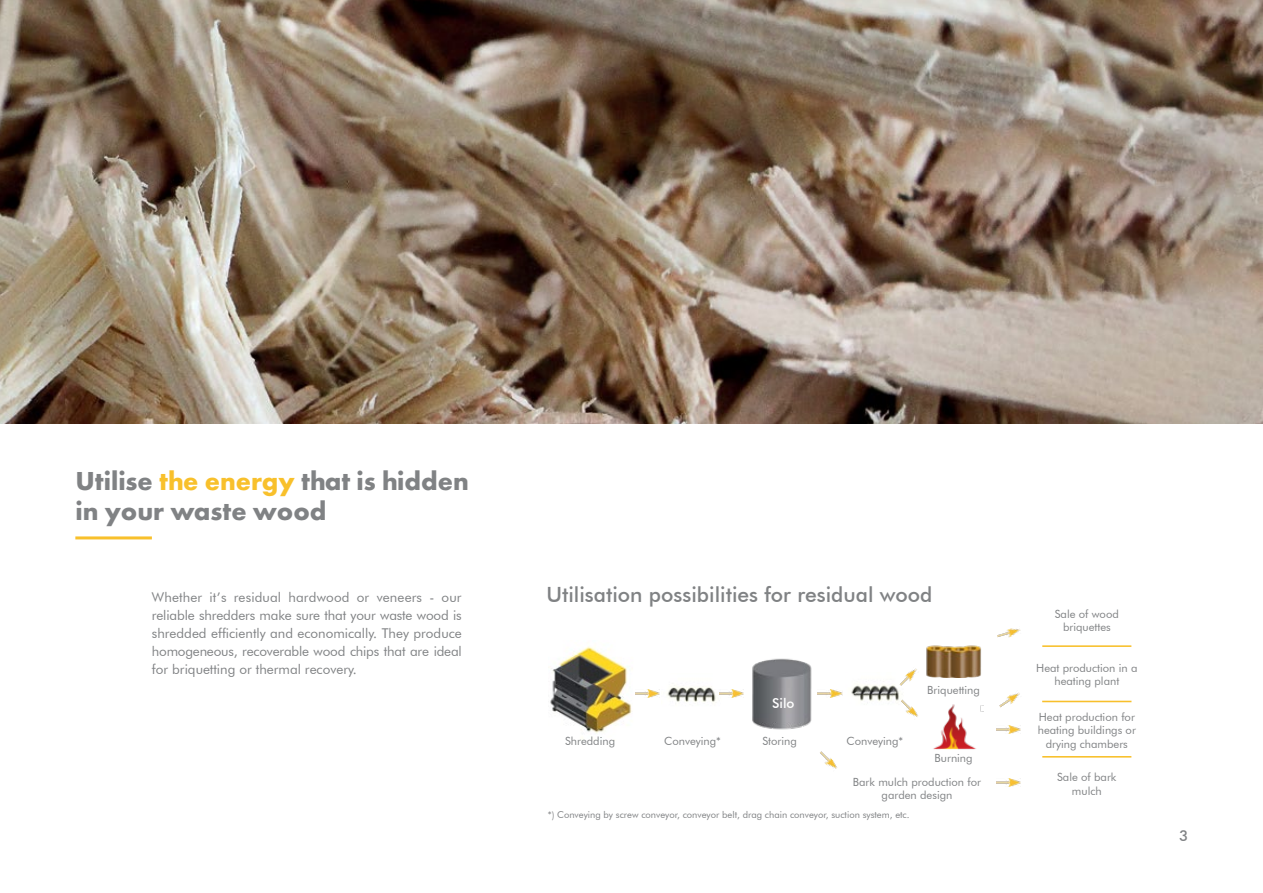
<style>
.page{position:relative;width:1263px;height:893px;background:#fff}
.page>*{position:absolute;margin:0;border:0;box-sizing:border-box;transform-origin:0 0}
.t1{font:700 27px/30px "Futura PT";color:#808284}
.t2{font:500 21px "Futura BT";color:#808284}
.t3{font:500 15px "Futura BT";color:#808284}
.t4{font:13.5px/18px "Futura BT";color:#808284;text-align:justify}
.t5{font:500 13.5px "Futura BT";color:#fff}
.t6{font:11.25px/13.5px "Futura BT";color:#808284;text-align:center}
.t7{font:9.45px "Futura BT";color:#808284}
.s1{color:#f8c02b}
</style>
<div class="page">
<img style="left:0;top:0;width:1263px;height:424px">
<hr style="left:75px;top:536px;width:77px;height:3px;background:#f8c02b">
<img style="left:550px;top:646px;width:82px;height:88px">
<img style="left:851px;top:685px;width:49px;height:16px">
<img style="left:667px;top:685px;width:53px;height:17px">
<img style="left:926px;top:645px;width:55px;height:32px">
<img style="left:933px;top:704px;width:50px;height:46px">
<img style="left:743px;top:658px;width:69px;height:72px">
<hr style="left:1042px;top:701px;width:89px;height:1px;background:#f8c02b">
<img style="left:635px;top:690px;width:24px;height:7px">
<img style="left:720px;top:690px;width:24px;height:7px">
<img style="left:817px;top:690px;width:26px;height:7px">
<img style="left:999px;top:692px;width:21px;height:16px">
<img style="left:997px;top:628px;width:24px;height:10px">
<img style="left:996px;top:725px;width:24px;height:8px">
<img style="left:898px;top:668px;width:19px;height:20px">
<img style="left:898px;top:698px;width:20px;height:19px">
<hr style="left:1042px;top:756px;width:89px;height:2px;background:#f8c02b">
<hr style="left:1042px;top:645px;width:89px;height:2px;background:#f8c02b">
<img style="left:996px;top:778px;width:24px;height:8px">
<img style="left:820px;top:751px;width:17px;height:18px">
<h1 class="t1" style="left:75px;top:465px;width:395px">Utilise <span class="s1">the energy</span> that is hidden in your waste wood</h1>
<p class="t4" style="left:152px;top:588px;width:311px">Whether it’s residual hardwood or veneers - our reliable shredders make sure that your waste wood is shredded efficiently and economically. They produce homogeneous, recoverable wood chips that are ideal for briquetting or thermal recovery.</p>
<h2 class="t2" style="left:546px;top:582px;width:388px">Utilisation possibilities for residual wood</h2>
<p class="t6" style="left:565px;top:734px;width:52px">Shredding</p>
<p class="t6" style="left:664px;top:734px;width:58px">Conveying*</p>
<p class="t5" style="left:772px;top:695px;width:24px">Silo</p>
<p class="t6" style="left:762px;top:734px;width:36px">Storing</p>
<p class="t6" style="left:846px;top:734px;width:58px">Conveying*</p>
<p class="t6" style="left:927px;top:683px;width:54px">Briquetting</p>
<p class="t6" style="left:934px;top:751px;width:40px">Burning</p>
<p class="t6" style="left:853px;top:775px;width:130px">Bark mulch production for garden design</p>
<p class="t7" style="left:548px;top:809px;width:363px">*) Conveying by screw conveyor, conveyor belt, drag chain conveyor, suction system, etc.</p>
<p class="t6" style="left:1055px;top:607px;width:66px">Sale of wood briquettes</p>
<p class="t6" style="left:1036px;top:661px;width:103px">Heat production in a heating plant</p>
<p class="t6" style="left:1038px;top:710px;width:100px">Heat production for heating buildings or drying chambers</p>
<p class="t6" style="left:1057px;top:771px;width:61px">Sale of bark mulch</p>
<p class="t3" style="left:1179px;top:826px;width:11px">3</p>
</div>
